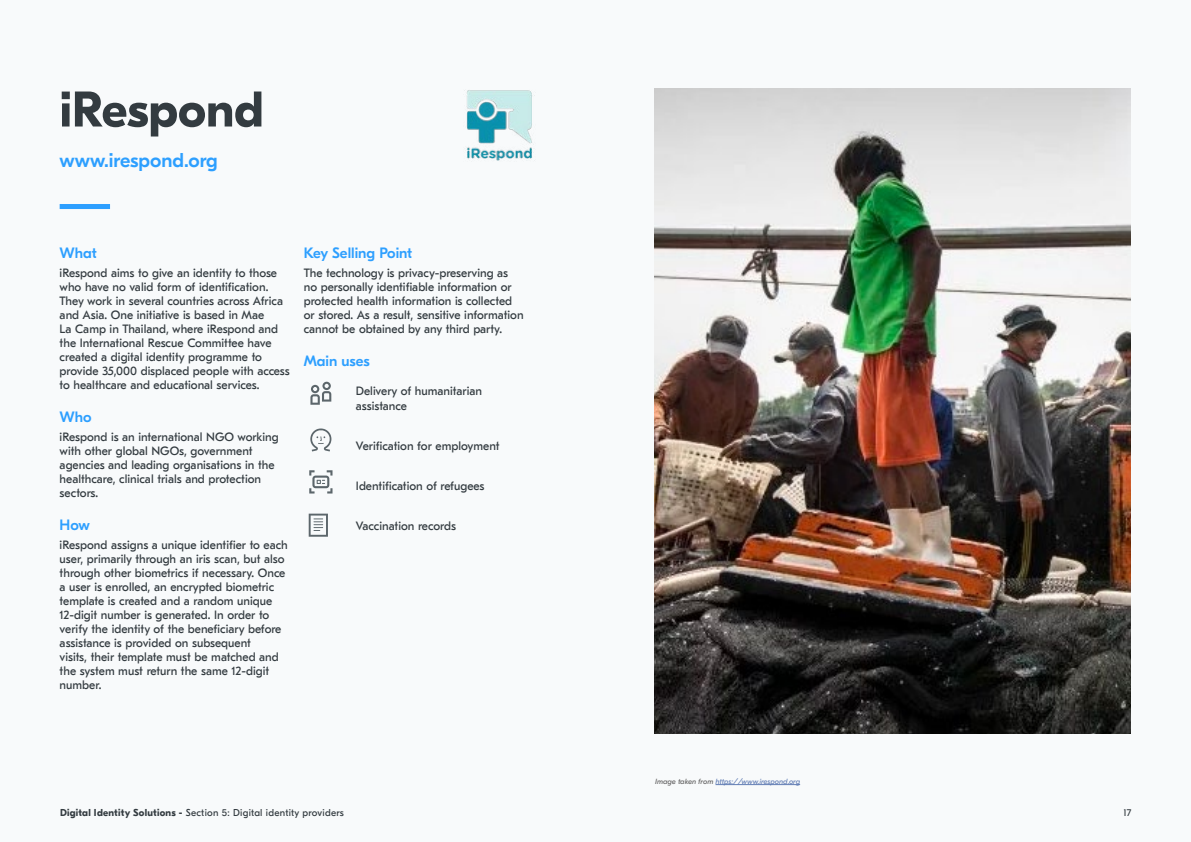
<style>
.page{position:relative;width:1191px;height:842px;background:#fff}
.page>*{position:absolute;margin:0;border:0;box-sizing:border-box;transform-origin:0 0}
.t1{font:700 50px "GT Eesti Display";color:#333b40}
.t2{font:500 20px "GT Eesti Display";color:#2d9fff}
.t3{font:500 15px "GT Eesti Display";color:#2d9fff}
.t4{font:12px/14px "GT Eesti Text";color:#333b40}
.t5{font:10px "GT Eesti Display";letter-spacing:.025em;color:#333b40}
.t6{font:italic 7.5px "GT Eesti Display";color:#607cb4}
.s1{color:#646363}
.s2{font-weight:700}
</style>
<div class="page">
<div style="left:0;top:0;width:595px;height:842px;background:#f8fafb"></div>
<div style="left:595px;top:0;width:596px;height:842px;background:#f8fafb"></div>
<div style="left:60px;top:204px;width:50px;height:5px;background:#2d9fff"></div>
<img style="left:464px;top:90px;width:71px;height:71px">
<img style="left:654px;top:88px;width:477px;height:646px">
<hr style="left:715px;top:784px;width:85px;height:1px;background:#607cb4">
<svg style="left:310px;top:382px;width:21px;height:23px"></svg>
<svg style="left:309px;top:470px;width:23px;height:23px"></svg>
<svg style="left:310px;top:428px;width:21px;height:23px"></svg>
<svg style="left:309px;top:514px;width:19px;height:23px"></svg>
<h1 class="t1" style="left:60px;top:82px;width:206px">iRespond</h1>
<h2 class="t2" style="left:60px;top:149px;width:160px">www.irespond.org</h2>
<p class="t3" style="left:60px;top:245px;width:39px">What</p>
<p class="t4" style="left:60px;top:266px;width:232px">iRespond aims to give an identity to those who have no valid form of identification.<br>They work in several countries across Africa and Asia. One initiative is based in Mae<br>La Camp in Thailand, where iRespond and the International Rescue Committee have created a digital identity programme to provide 35,000 displaced people with access to healthcare and educational services.</p>
<p class="t3" style="left:60px;top:409px;width:33px">Who</p>
<p class="t4" style="left:60px;top:430px;width:221px">iRespond is an international NGO working with other global NGOs, government agencies and leading organisations in the healthcare, clinical trials and protection sectors.</p>
<p class="t3" style="left:60px;top:517px;width:32px">How</p>
<p class="t4" style="left:60px;top:538px;width:230px">iRespond assigns a unique identifier to each user, primarily through an iris scan, but also through other biometrics if necessary. Once a user is enrolled, an encrypted biometric template is created and a random unique 12-digit number is generated. In order to verify the identity of the beneficiary before assistance is provided on subsequent<br>visits, their template must be matched and the system must return the same 12-digit number.</p>
<p class="t3" style="left:304px;top:245px;width:110px">Key Selling Point</p>
<p class="t4" style="left:304px;top:266px;width:221px">The technology is privacy-preserving as no personally identifiable information or protected health information is collected or stored. As a result, sensitive information cannot be obtained by any third party.</p>
<p class="t3" style="left:304px;top:353px;width:68px">Main uses</p>
<p class="t4" style="left:356px;top:383px;width:128px;line-height:15px">Delivery of humanitarian assistance</p>
<p class="t4" style="left:356px;top:439px;width:145px">Verification for employment</p>
<p class="t4" style="left:356px;top:479px;width:130px">Identification of refugees</p>
<p class="t4" style="left:356px;top:519px;width:101px">Vaccination records</p>
<p class="t6" style="left:655px;top:777px;width:146px"><span class="s1">Image taken from</span> https://www.irespond.org</p>
<p class="t5" style="left:60px;top:807px;width:285px"><span class="s2">Digital Identity Solutions -</span> Section 5: Digital identity providers</p>
<p class="t5" style="left:1123px;top:807px;width:9px">17</p>
</div>
